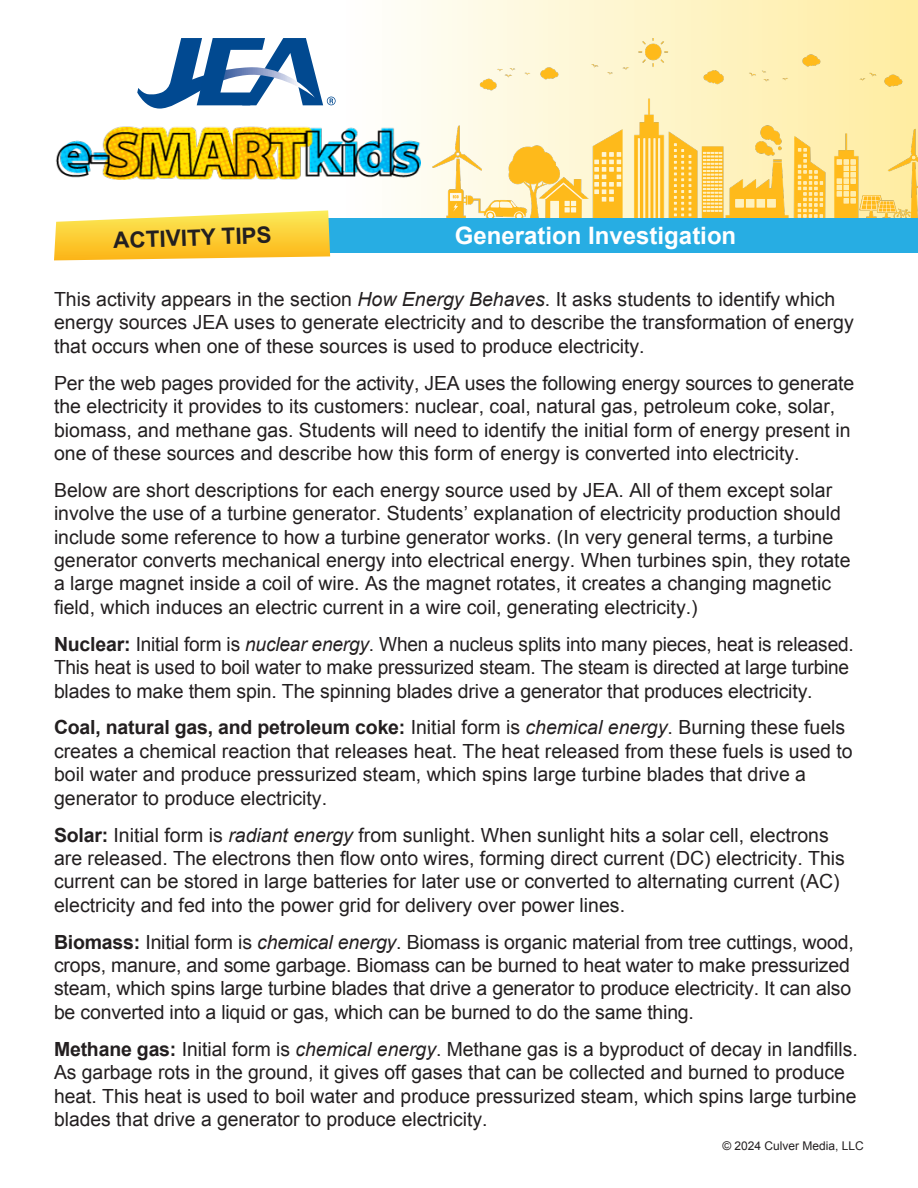
<style>
.page{position:relative;width:918px;height:1188px;background:#fff}
.page>*{position:absolute;margin:0;border:0;box-sizing:border-box;transform-origin:0 0}
.t1{font:700 24px "Arial";color:#fff}
.t2{font:700 22.5px "Arial";color:#231f20}
.t3{font:19.5px/23.4px "Arial";color:#231f20}
.t4{font:12px "Arial";color:#231f20}
.s1{font-style:italic}
.s2{font-weight:700}
</style>
<div class="page">
<img style="left:401px;top:0;width:517px;height:218px">
<img style="left:432px;top:39px;width:486px;height:179px">
<img style="left:55px;top:121px;width:365px;height:71px">
<div style="left:282px;top:218px;width:636px;height:35px;background:#27ade3"></div>
<svg style="left:54px;top:210px;width:276px;height:50px;background:#fcd555"></svg>
<svg style="left:137px;top:38px;width:199px;height:71px"></svg>
<p class="t2" style="left:113px;top:225px;width:160px;rotate:-2deg">ACTIVITY TIPS</p>
<p class="t1" style="left:455px;top:220px;width:283px">Generation Investigation</p>
<p class="t3" style="left:54px;top:288px;width:801px">This activity appears in the section <span class="s1">How Energy Behaves</span>. It asks students to identify which energy sources JEA uses to generate electricity and to describe the transformation of energy that occurs when one of these sources is used to produce electricity.</p>
<p class="t3" style="left:54px;top:371px;width:802px">Per the web pages provided for the activity, JEA uses the following energy sources to generate the electricity it provides to its customers: nuclear, coal, natural gas, petroleum coke, solar, biomass, and methane gas. Students will need to identify the initial form of energy present in one of these sources and describe how this form of energy is converted into electricity.</p>
<p class="t3" style="left:54px;top:479px;width:798px">Below are short descriptions for each energy source used by JEA. All of them except solar involve the use of a turbine generator. Students’ explanation of electricity production should include some reference to how a turbine generator works. (In very general terms, a turbine generator converts mechanical energy into electrical energy. When turbines spin, they rotate a large magnet inside a coil of wire. As the magnet rotates, it creates a changing magnetic field, which induces an electric current in a wire coil, generating electricity.)</p>
<p class="t3" style="left:54px;top:632px;width:801px"><span class="s2">Nuclear:</span> Initial form is <span class="s1">nuclear energy</span>. When a nucleus splits into many pieces, heat is released.<br>This heat is used to boil water to make pressurized steam. The steam is directed at large turbine blades to make them spin. The spinning blades drive a generator that produces electricity.</p>
<p class="t3" style="left:54px;top:716px;width:800px"><span class="s2">Coal, natural gas, and petroleum coke:</span> Initial form is <span class="s1">chemical energy</span>. Burning these fuels creates a chemical reaction that releases heat. The heat released from these fuels is used to boil water and produce pressurized steam, which spins large turbine blades that drive a generator to produce electricity.</p>
<p class="t3" style="left:54px;top:823px;width:793px"><span class="s2">Solar:</span> Initial form is <span class="s1">radiant energy</span> from sunlight. When sunlight hits a solar cell, electrons are released. The electrons then flow onto wires, forming direct current (DC) electricity. This current can be stored in large batteries for later use or converted to alternating current (AC) electricity and fed into the power grid for delivery over power lines.</p>
<p class="t3" style="left:54px;top:930px;width:801px"><span class="s2">Biomass:</span> Initial form is <span class="s1">chemical energy</span>. Biomass is organic material from tree cuttings, wood, crops, manure, and some garbage. Biomass can be burned to heat water to make pressurized steam, which spins large turbine blades that drive a generator to produce electricity. It can also be converted into a liquid or gas, which can be burned to do the same thing.</p>
<p class="t3" style="left:54px;top:1037px;width:805px"><span class="s2">Methane gas:</span> Initial form is <span class="s1">chemical energy</span>. Methane gas is a byproduct of decay in landfills.<br>As garbage rots in the ground, it gives off gases that can be collected and burned to produce heat. This heat is used to boil water and produce pressurized steam, which spins large turbine blades that drive a generator to produce electricity.</p>
<p class="t4" style="left:722px;top:1138px;width:143px">© 2024 Culver Media, LLC</p>
</div>
